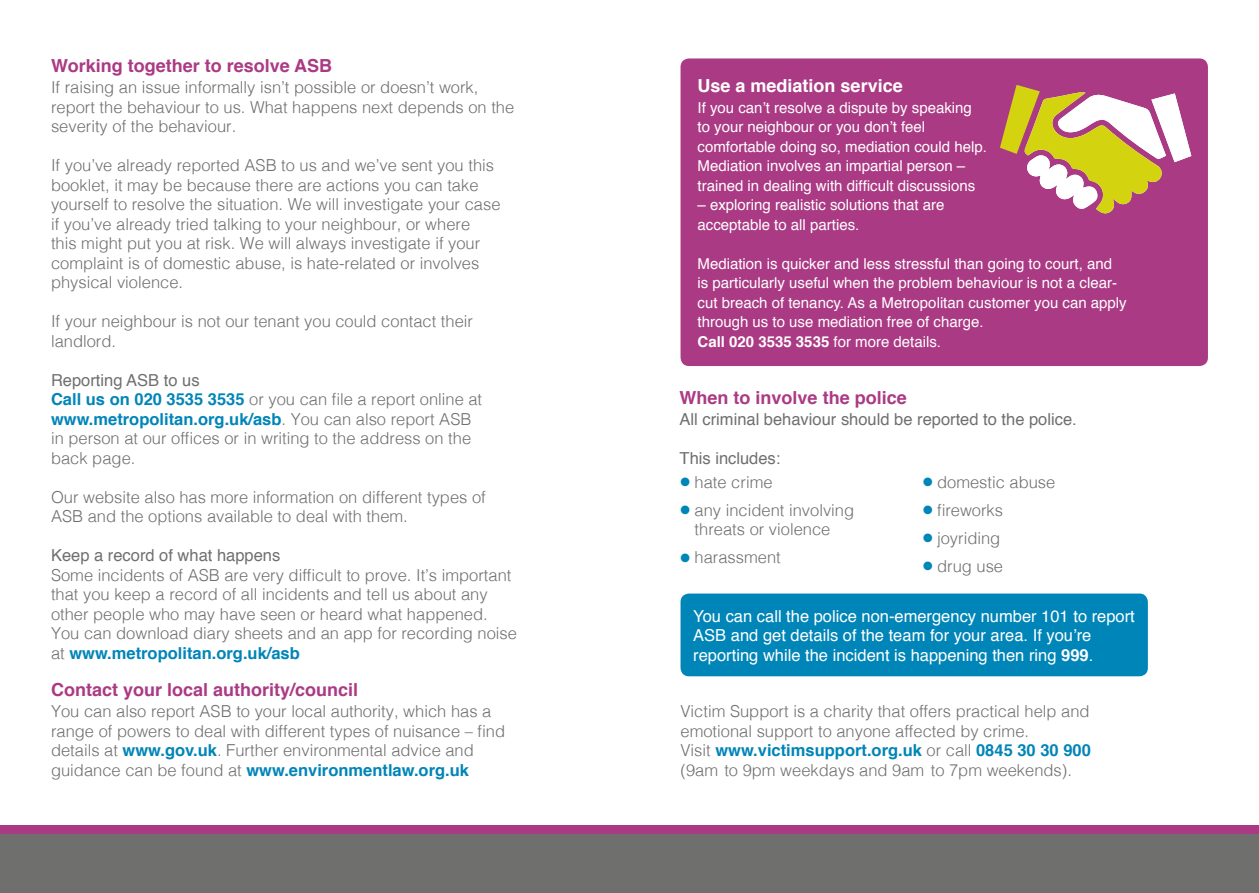
<style>
.page{position:relative;width:1259px;height:893px;background:#fff}
.page>*{position:absolute;margin:0;border:0;box-sizing:border-box;transform-origin:0 0}
._02_subhead{font:700 18px "Helvetica";color:#ab3a84}
._02_subhead-2{font:700 18px "Helvetica";color:#fff}
._03_main_body_copy{font:300 16.5px/19.5px "Helvetica";color:#6f6f6e}
.t1{font:16.5px/19.5px "Helvetica";color:#fff}
._03_main_body_copy-2{font:16.5px "Helvetica";color:#6f6f6e}
._03_main_body_copy-3{font:15px/19.5px "Helvetica";color:#fff}
.s1{font-weight:700;color:#0085b8}
.s2{font-weight:700}
.s3{color:#0085b8}
</style>
<div class="page">
<div style="left:680px;top:58px;width:528px;height:308px;background:#ab3a84;border-radius:9px"></div>
<div style="left:0;top:825px;width:629px;height:68px;background:#6f6f6e"></div>
<div style="left:629px;top:825px;width:630px;height:68px;background:#6f6f6e"></div>
<div style="left:0;top:825px;width:629px;height:8px;background:#ab3a84"></div>
<div style="left:629px;top:825px;width:630px;height:8px;background:#ab3a84"></div>
<svg style="left:1000px;top:85px;width:191px;height:129px"></svg>
<div style="left:680px;top:594px;width:467px;height:82px;background:#0085b8;border-radius:9px"></div>
<p class="_02_subhead" style="left:51px;top:51px;width:283px">Working together to resolve ASB</p>
<p class="_03_main_body_copy" style="left:51px;top:76px;width:465px">If raising an issue informally isn’t possible or doesn’t work, report the behaviour to us. What happens next depends on the severity of the behaviour.</p>
<p class="_03_main_body_copy" style="left:51px;top:154px;width:451px">If you’ve already reported ASB to us and we’ve sent you this booklet, it may be because there are actions you can take yourself to resolve the situation. We will investigate your case if you’ve already tried talking to your neighbour, or where<br>this might put you at risk. We will always investigate if your complaint is of domestic abuse, is hate-related or involves physical violence.</p>
<p class="_03_main_body_copy" style="left:51px;top:310px;width:423px">If your neighbour is not our tenant you could contact their landlord.</p>
<p class="_03_main_body_copy-2" style="left:51px;top:367px;width:150px">Reporting ASB to us</p>
<p class="_03_main_body_copy" style="left:51px;top:388px;width:433px"><span class="s1">Call us on 020 3535 3535</span> or you can file a report online at <span class="s1">www.metropolitan.org.uk/asb</span>. You can also report ASB in person at our offices or in writing to the address on the back page.</p>
<p class="_03_main_body_copy" style="left:51px;top:486px;width:436px">Our website also has more information on different types of<br>ASB and the options available to deal with them.</p>
<p class="_03_main_body_copy-2" style="left:51px;top:542px;width:231px">Keep a record of what happens</p>
<p class="_03_main_body_copy" style="left:51px;top:564px;width:467px">Some incidents of ASB are very difficult to prove. It’s important that you keep a record of all incidents and tell us about any other people who may have seen or heard what happened.<br>You can download diary sheets and an app for recording noise at <span class="s1">www.metropolitan.org.uk/asb</span></p>
<p class="_02_subhead" style="left:51px;top:675px;width:309px">Contact your local authority/council</p>
<p class="_03_main_body_copy" style="left:51px;top:700px;width:455px">You can also report ASB to your local authority, which has a range of powers to deal with different types of nuisance – find details at <span class="s1">www.gov.uk</span>. Further environmental advice and guidance can be found at <span class="s1">www.environmentlaw.org.uk</span></p>
<p class="_02_subhead-2" style="left:697px;top:71px;width:207px">Use a mediation service</p>
<p class="_03_main_body_copy-3" style="left:697px;top:98px;width:291px">If you can’t resolve a dispute by speaking to your neighbour or you don’t feel comfortable doing so, mediation could help.<br>Mediation involves an impartial person – trained in dealing with difficult discussions</p>
<p class="_03_main_body_copy-3" style="left:697px;top:195px;width:248px">– exploring realistic solutions that are acceptable to all parties.</p>
<p class="_03_main_body_copy-3" style="left:697px;top:254px;width:431px">Mediation is quicker and less stressful than going to court, and<br>is particularly useful when the problem behaviour is not a clear&shy;cut breach of tenancy. As a Metropolitan customer you can apply through us to use mediation free of charge.<br><span class="s2">Call 020 3535 3535</span> for more details.</p>
<p class="_02_subhead" style="left:679px;top:383px;width:229px">When to involve the police</p>
<p class="_03_main_body_copy-2" style="left:679px;top:406px;width:399px">All criminal behaviour should be reported to the police.</p>
<p class="_03_main_body_copy-2" style="left:679px;top:445px;width:102px">This includes:</p>
<p class="_03_main_body_copy" style="left:680px;top:471px;width:94px"><span class="s3">●</span> hate crime</p>
<p class="_03_main_body_copy" style="left:680px;top:499px;width:175px;text-align:center"><span class="s3">●</span> any incident involving threats or violence</p>
<p class="_03_main_body_copy" style="left:680px;top:546px;width:102px"><span class="s3">●</span> harassment</p>
<p class="_03_main_body_copy" style="left:923px;top:471px;width:134px"><span class="s3">●</span> domestic abuse</p>
<p class="_03_main_body_copy" style="left:923px;top:499px;width:82px"><span class="s3">●</span> fireworks</p>
<p class="_03_main_body_copy" style="left:923px;top:527px;width:79px"><span class="s3">●</span> joyriding</p>
<p class="_03_main_body_copy" style="left:923px;top:555px;width:82px"><span class="s3">●</span> drug use</p>
<p class="t1" style="left:693px;top:607px;width:443px">You can call the police non-emergency number 101 to report<br>ASB and get details of the team for your area. If you’re reporting while the incident is happening then ring <span class="s2">999</span>.</p>
<p class="_03_main_body_copy" style="left:680px;top:700px;width:412px">Victim Support is a charity that offers practical help and emotional support to anyone affected by crime.<br>Visit <span class="s1">www.victimsupport.org.uk</span> or call <span class="s1">0845 30 30 900 </span>(9am to 9pm weekdays and 9am to 7pm weekends).</p>
</div>
